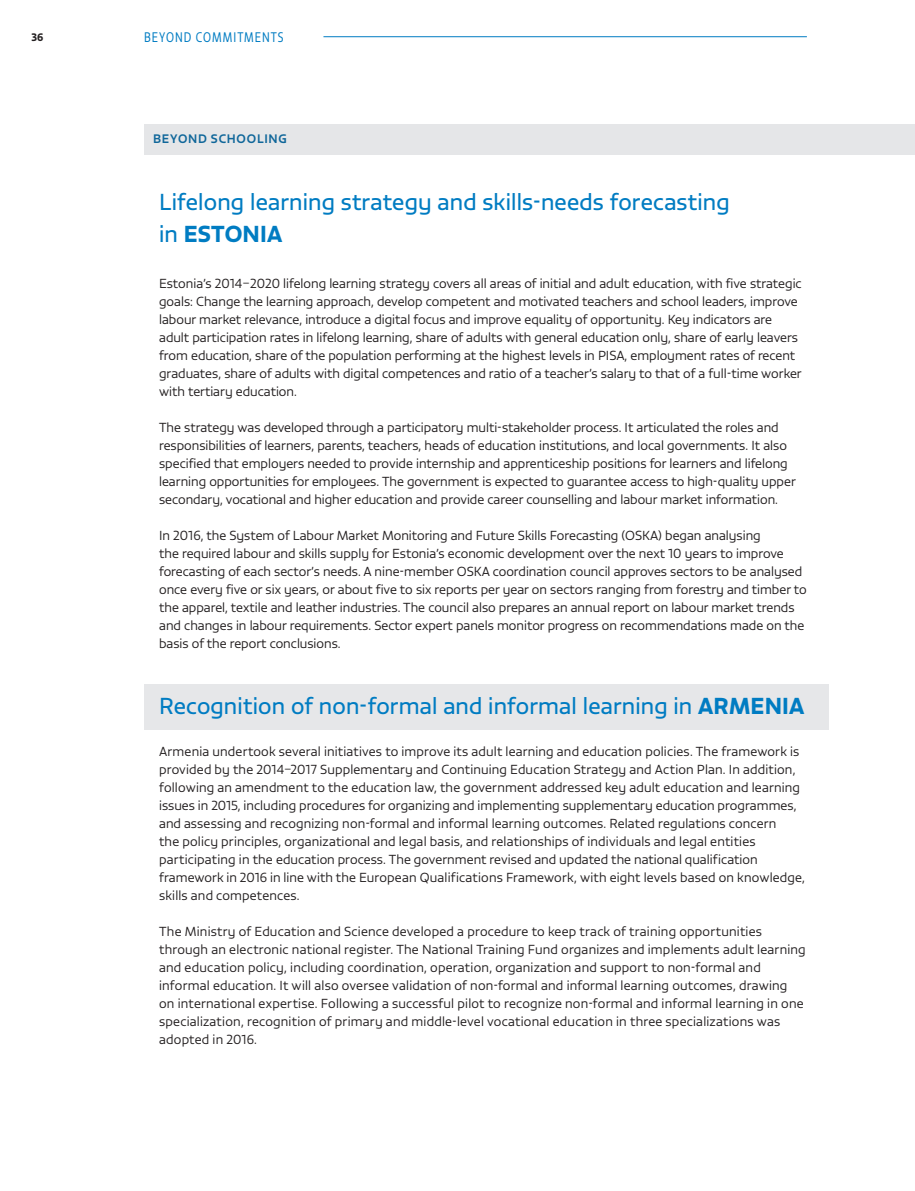
<style>
.page{position:relative;width:915px;height:1191px;background:#fff}
.page>*{position:absolute;margin:0;border:0;box-sizing:border-box;transform-origin:0 0}
.Case_studies_1{font:22.5px/31.5px "Vita Std";letter-spacing:.005em;color:#007cc2}
.Case_Studies_2{font:22.5px "Vita Std";letter-spacing:.005em;color:#007cc2}
.t1{font:300 13.5px "Vita Cond Std";letter-spacing:.075em;color:#007cc2}
.GMR_Text{font:300 12.75px/18px "Vita Std";color:#231f20}
.Case_studies_2_-_bod{font:300 12.75px/18px "Vita Std";letter-spacing:.015em;color:#231f20}
.t2{font:500 12px "Vita Std";letter-spacing:.065em;color:#10679a}
.t3{font:10.5px "Vita Std Bld";color:#231f20}
.s1{font-family:"Vita Std Bld"}
</style>
<div class="page">
<div style="left:144px;top:124px;width:770px;height:30px;background:#e5e6e8"></div>
<div style="left:144px;top:684px;width:683px;height:45px;background:#e6e7e9"></div>
<hr style="left:323px;top:36px;width:483px;height:1px;background:#007cc2">
<p class="t3" style="left:32px;top:30px;width:13px">36</p>
<p class="t1" style="left:144px;top:29px;width:141px">BEYOND COMMITMENTS</p>
<p class="t2" style="left:153px;top:131px;width:135px">BEYOND SCHOOLING</p>
<p class="Case_studies_1" style="left:159px;top:186px;width:572px">Lifelong learning strategy and skills-needs forecasting in <span class="s1">ESTONIA</span></p>
<p class="GMR_Text" style="left:159px;top:274px;width:644px">Estonia’s 2014–2020 lifelong learning strategy covers all areas of initial and adult education, with five strategic goals: Change the learning approach, develop competent and motivated teachers and school leaders, improve labour market relevance, introduce a digital focus and improve equality of opportunity. Key indicators are adult participation rates in lifelong learning, share of adults with general education only, share of early leavers from education, share of the population performing at the highest levels in PISA, employment rates of recent graduates, share of adults with digital competences and ratio of a teacher’s salary to that of a full-time worker with tertiary education.</p>
<p class="GMR_Text" style="left:159px;top:418px;width:638px">The strategy was developed through a participatory multi-stakeholder process. It articulated the roles and responsibilities of learners, parents, teachers, heads of education institutions, and local governments. It also specified that employers needed to provide internship and apprenticeship positions for learners and lifelong learning opportunities for employees. The government is expected to guarantee access to high-quality upper secondary, vocational and higher education and provide career counselling and labour market information.</p>
<p class="GMR_Text" style="left:159px;top:526px;width:649px">In 2016, the System of Labour Market Monitoring and Future Skills Forecasting (OSKA) began analysing<br>the required labour and skills supply for Estonia’s economic development over the next 10 years to improve forecasting of each sector’s needs. A nine-member OSKA coordination council approves sectors to be analysed once every five or six years, or about five to six reports per year on sectors ranging from forestry and timber to the apparel, textile and leather industries. The council also prepares an annual report on labour market trends and changes in labour requirements. Sector expert panels monitor progress on recommendations made on the basis of the report conclusions.</p>
<p class="Case_Studies_2" style="left:159px;top:691px;width:646px">Recognition of non-formal and informal learning in <span class="s1">ARMENIA</span></p>
<p class="Case_studies_2_-_bod" style="left:159px;top:742px;width:647px">Armenia undertook several initiatives to improve its adult learning and education policies. The framework is provided by the 2014–2017 Supplementary and Continuing Education Strategy and Action Plan. In addition, following an amendment to the education law, the government addressed key adult education and learning issues in 2015, including procedures for organizing and implementing supplementary education programmes, and assessing and recognizing non-formal and informal learning outcomes. Related regulations concern<br>the policy principles, organizational and legal basis, and relationships of individuals and legal entities participating in the education process. The government revised and updated the national qualification framework in 2016 in line with the European Qualifications Framework, with eight levels based on knowledge, skills and competences.</p>
<p class="Case_studies_2_-_bod" style="left:159px;top:922px;width:648px">The Ministry of Education and Science developed a procedure to keep track of training opportunities through an electronic national register. The National Training Fund organizes and implements adult learning and education policy, including coordination, operation, organization and support to non-formal and informal education. It will also oversee validation of non-formal and informal learning outcomes, drawing on international expertise. Following a successful pilot to recognize non-formal and informal learning in one specialization, recognition of primary and middle-level vocational education in three specializations was adopted in 2016.</p>
</div>
